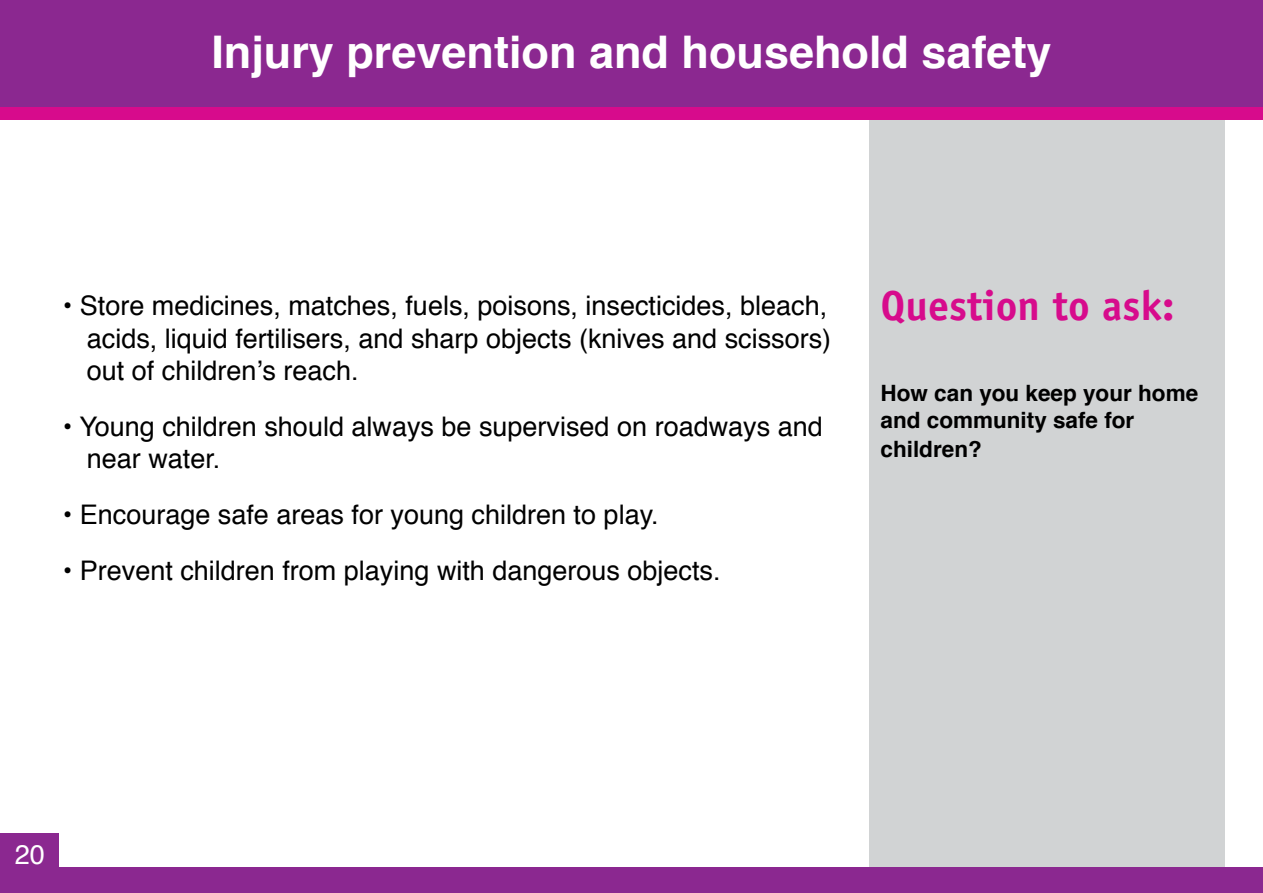
<style>
.page{position:relative;width:1263px;height:893px;background:#fff}
.page>*{position:absolute;margin:0;border:0;box-sizing:border-box;transform-origin:0 0}
.t1{font:700 45px "Helvetica";color:#fff}
.t2{font:700 42px "Officina Sans";color:#d70b8c}
.t3{font:27px/32.4px "Helvetica";color:#000}
.t4{font:27px "Helvetica";color:#fff}
.t5{font:700 22.5px/27px "Helvetica";color:#000}
</style>
<div class="page">
<div style="left:869px;top:44px;width:356px;height:849px;background:#d1d3d4"></div>
<div style="left:0;top:0;width:1263px;height:119px;background:#d70b8c"></div>
<div style="left:0;top:0;width:1263px;height:106px;background:#8b2890"></div>
<div style="left:0;top:867px;width:1263px;height:26px;background:#8b2890"></div>
<div style="left:0;top:833px;width:58px;height:60px;background:#8b2890"></div>
<h1 class="t1" style="left:211px;top:16px;width:842px">Injury prevention and household safety</h1>
<p class="t3" style="left:87px;top:290px;width:746px;text-indent:-24px">• Store medicines, matches, fuels, poisons, insecticides, bleach, acids, liquid fertilisers, and sharp objects (knives and scissors) out of children’s reach.</p>
<p class="t3" style="left:87px;top:411px;width:737px;text-indent:-24px">• Young children should always be supervised on roadways and near water.</p>
<p class="t3" style="left:63px;top:499px;width:597px">• Encourage safe areas for young children to play.</p>
<p class="t3" style="left:63px;top:555px;width:659px">• Prevent children from playing with dangerous objects.</p>
<h2 class="t2" style="left:880px;top:280px;width:295px">Question to ask:</h2>
<p class="t5" style="left:880px;top:380px;width:319px">How can you keep your home and community safe for</p>
<p class="t5" style="left:880px;top:436px;width:103px">children?</p>
<p class="t4" style="left:15px;top:834px;width:32px">20</p>
</div>
